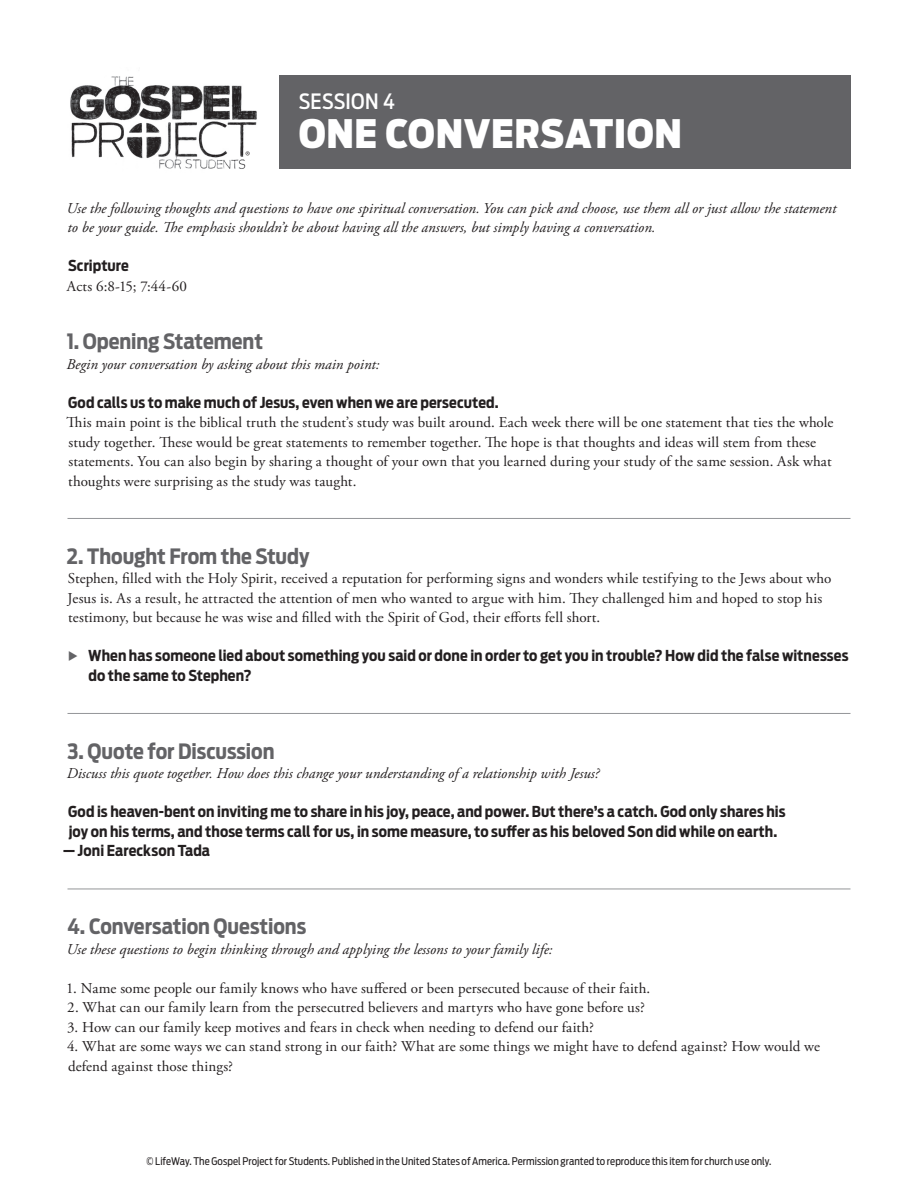
<style>
.page{position:relative;width:918px;height:1188px;background:#fff}
.page>*{position:absolute;margin:0;border:0;box-sizing:border-box;transform-origin:0 0}
.t1{font:900 39px "Antenna Cond";letter-spacing:.015em;color:#fff}
.t2{font:700 21px "Antenna Cond";letter-spacing:-.005em;color:#636366}
.t3{font:500 21px "Antenna Cond";letter-spacing:.01em;color:#fff}
.t4{font:15px/19.5px "Adobe Garamond Pro";letter-spacing:.01em;color:#231f20}
.t5{font:italic 15px/19.5px "Adobe Garamond Pro";color:#231f20}
.t6{font:700 15px/19.5px "Antenna Cond";letter-spacing:.005em;color:#231f20}
.t7{font:10.5px "Antenna Cond";letter-spacing:.005em;color:#231f20}
</style>
<div class="page">
<div style="left:279px;top:75px;width:571px;height:94px;background:#636366"></div>
<hr style="left:68px;top:518px;width:782px;height:1px;background:#939598">
<hr style="left:68px;top:713px;width:782px;height:1px;background:#939598">
<hr style="left:68px;top:889px;width:782px;height:1px;background:#939598">
<img style="left:111px;top:76px;width:23px;height:6px">
<img style="left:70px;top:82px;width:187px;height:76px">
<img style="left:141px;top:158px;width:105px;height:11px">
<svg style="left:246px;top:151px;width:4px;height:4px"></svg>
<p class="t3" style="left:299px;top:89px;width:98px">SESSION 4</p>
<p class="t1" style="left:299px;top:111px;width:385px">ONE CONVERSATION</p>
<p class="t5" style="left:67px;top:199px;width:771px">Use the following thoughts and questions to have one spiritual conversation. You can pick and choose, use them all or just allow the statement to be your guide. The emphasis shouldn’t be about having all the answers, but simply having a conversation.</p>
<p class="t6" style="left:68px;top:256px;width:62px">Scripture</p>
<p class="t4" style="left:67px;top:277px;width:122px">Acts 6:8-15; 7:44-60</p>
<h2 class="t2" style="left:67px;top:329px;width:198px">1. Opening Statement</h2>
<p class="t5" style="left:67px;top:355px;width:315px">Begin your conversation by asking about this main point:</p>
<p class="t6" style="left:68px;top:393px;width:432px">God calls us to make much of Jesus, even when we are persecuted.</p>
<p class="t4" style="left:67px;top:413px;width:768px">This main point is the biblical truth the student’s study was built around. Each week there will be one statement that ties the whole study together. These would be great statements to remember together. The hope is that thoughts and ideas will stem from these statements. You can also begin by sharing a thought of your own that you learned during your study of the same session. Ask what thoughts were surprising as the study was taught.</p>
<h2 class="t2" style="left:67px;top:544px;width:244px">2. Thought From the Study</h2>
<p class="t4" style="left:67px;top:569px;width:765px">Stephen, filled with the Holy Spirit, received a reputation for performing signs and wonders while testifying to the Jews about who<br>Jesus is. As a result, he attracted the attention of men who wanted to argue with him. They challenged him and hoped to stop his testimony, but because he was wise and filled with the Spirit of God, their efforts fell short.</p>
<p class="t6" style="left:88px;top:646px;width:762px">When has someone lied about something you said or done in order to get you in trouble? How did the false witnesses do the same to Stephen?</p>
<h2 class="t2" style="left:67px;top:739px;width:209px">3. Quote for Discussion</h2>
<p class="t5" style="left:67px;top:764px;width:534px">Discuss this quote together. How does this change your understanding of a relationship with Jesus?</p>
<p class="t6" style="left:68px;top:802px;width:719px">God is heaven-bent on inviting me to share in his joy, peace, and power. But there’s a catch. God only shares his joy on his terms, and those terms call for us, in some measure, to suffer as his beloved Son did while on earth.</p>
<p class="t6" style="left:63px;top:841px;width:149px">— Joni Eareckson Tada</p>
<h2 class="t2" style="left:68px;top:914px;width:240px">4. Conversation Questions</h2>
<p class="t5" style="left:67px;top:940px;width:488px">Use these questions to begin thinking through and applying the lessons to your family life:</p>
<p class="t4" style="left:66px;top:979px;width:586px">1. Name some people our family knows who have suffered or been persecuted because of their faith.</p>
<p class="t4" style="left:67px;top:998px;width:579px">2. What can our family learn from the persecutred believers and martyrs who have gone before us?</p>
<p class="t4" style="left:67px;top:1018px;width:528px">3. How can our family keep motives and fears in check when needing to defend our faith?</p>
<p class="t4" style="left:67px;top:1037px;width:755px">4. What are some ways we can stand strong in our faith? What are some things we might have to defend against? How would we defend against those things?</p>
<p class="t7" style="left:147px;top:1155px;width:626px">© LifeWay. The Gospel Project for Students. Published in the United States of America. Permission granted to reproduce this item for church use only.</p>
</div>
